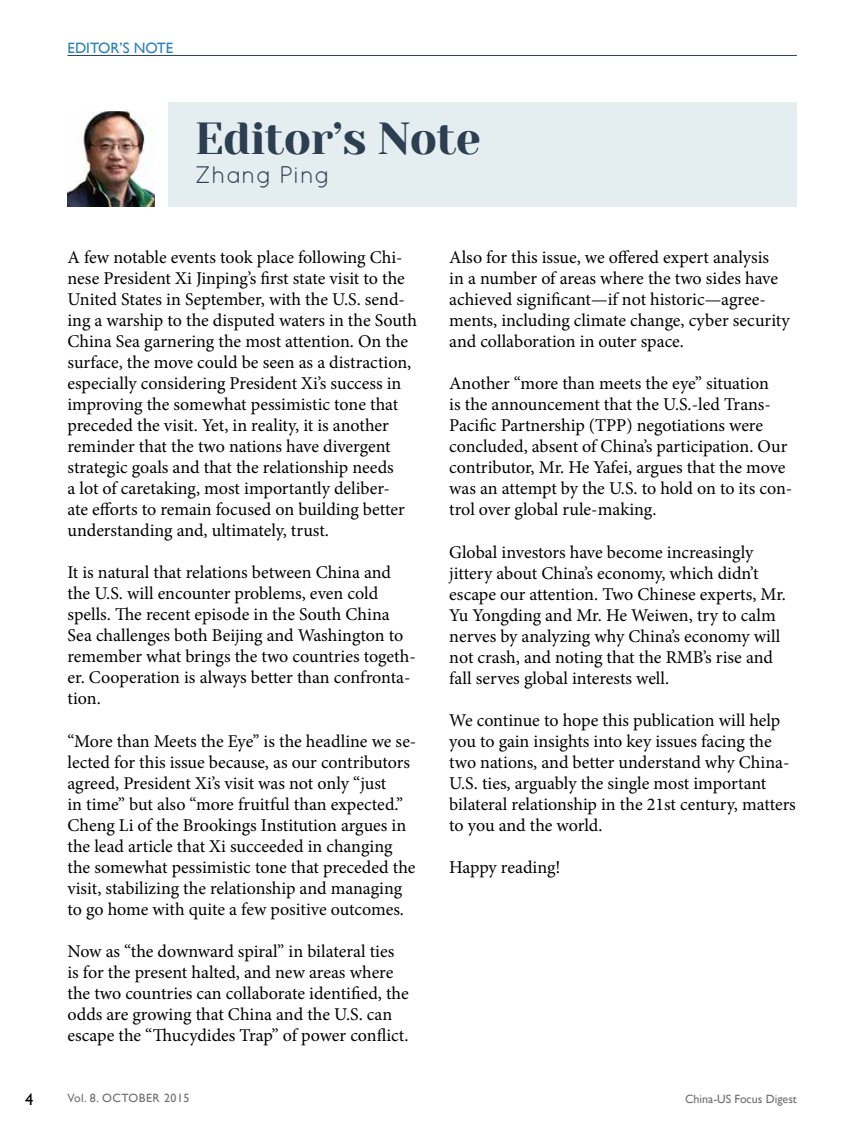
<style>
.page{position:relative;width:864px;height:1134px;background:#fff}
.page>*{position:absolute;margin:0;border:0;box-sizing:border-box;transform-origin:0 0}
.t1{font:45px "Yeseva One";letter-spacing:-.02em;color:#2c3e50}
.t2{font:24px "Quicksand";color:#2c3e50}
.t3{font:18px/21px "Minion Pro";color:#000}
.t4{font:16.5px "Gill Sans";color:#000}
.t5{font:15px "Gill Sans";color:#2980b9}
.t6{font:12px "Gill Sans";color:#6d6e71}
.t7{font:12px "Gill Sans";letter-spacing:.04em;color:#6d6e71}
</style>
<div class="page">
<hr style="left:68px;top:55px;width:729px;height:1px;background:#2c3e50">
<div style="left:168px;top:102px;width:629px;height:104px;background:#e4eef1"></div>
<img style="left:68px;top:111px;width:86px;height:95px">
<p class="t5" style="left:68px;top:39px;width:107px">EDITOR’S NOTE</p>
<h1 class="t1" style="left:195px;top:112px;width:287px">Editor’s Note</h1>
<h2 class="t2" style="left:195px;top:161px;width:137px">Zhang Ping</h2>
<p class="t3" style="left:68px;top:247px;width:351px">A few notable events took place following Chi&shy;nese President Xi Jinping’s first state visit to the United States in September, with the U.S. send&shy;ing a warship to the disputed waters in the South China Sea garnering the most attention. On the surface, the move could be seen as a distraction, especially considering President Xi’s success in improving the somewhat pessimistic tone that preceded the visit. Yet, in reality, it is another reminder that the two nations have divergent strategic goals and that the relationship needs<br>a lot of caretaking, most importantly deliber-<br>ate efforts to remain focused on building better understanding and, ultimately, trust.</p>
<p class="t3" style="left:68px;top:562px;width:350px">It is natural that relations between China and the U.S. will encounter problems, even cold spells. The recent episode in the South China Sea challenges both Beijing and Washington to remember what brings the two countries togeth&shy;er. Cooperation is always better than confronta&shy;tion.</p>
<p class="t3" style="left:68px;top:730px;width:350px">“More than Meets the Eye’’ is the headline we se&shy;lected for this issue because, as our contributors agreed, President Xi’s visit was not only “just<br>in time” but also “more fruitful than expected.’’ Cheng Li of the Brookings Institution argues in the lead article that Xi succeeded in changing the somewhat pessimistic tone that preceded the visit, stabilizing the relationship and managing to go home with quite a few positive outcomes.</p>
<p class="t3" style="left:68px;top:941px;width:343px">Now as “the downward spiral” in bilateral ties is for the present halted, and new areas where the two countries can collaborate identified, the odds are growing that China and the U.S. can escape the “Thucydides Trap” of power conflict.</p>
<p class="t3" style="left:449px;top:247px;width:342px">Also for this issue, we offered expert analysis<br>in a number of areas where the two sides have achieved significant—if not historic—agree&shy;ments, including climate change, cyber security and collaboration in outer space.</p>
<p class="t3" style="left:449px;top:373px;width:345px">Another “more than meets the eye” situation<br>is the announcement that the U.S.-led Trans-Pacific Partnership (TPP) negotiations were concluded, absent of China’s participation. Our contributor, Mr. He Yafei, argues that the move was an attempt by the U.S. to hold on to its con&shy;trol over global rule-making.</p>
<p class="t3" style="left:449px;top:542px;width:338px">Global investors have become increasingly jittery about China’s economy, which didn’t escape our attention. Two Chinese experts, Mr.<br>Yu Yongding and Mr. He Weiwen, try to calm nerves by analyzing why China’s economy will not crash, and noting that the RMB’s rise and fall serves global interests well.</p>
<p class="t3" style="left:449px;top:710px;width:348px">We continue to hope this publication will help you to gain insights into key issues facing the two nations, and better understand why China-U.S. ties, arguably the single most important bilateral relationship in the 21st century, matters to you and the world.</p>
<p class="t3" style="left:449px;top:857px;width:113px">Happy reading!</p>
<p class="t4" style="left:25px;top:1090px;width:10px">4</p>
<p class="t7" style="left:68px;top:1091px;width:124px">Vol. 8. OCTOBER 2015</p>
<p class="t6" style="left:685px;top:1092px;width:113px">China-US Focus Digest</p>
</div>
